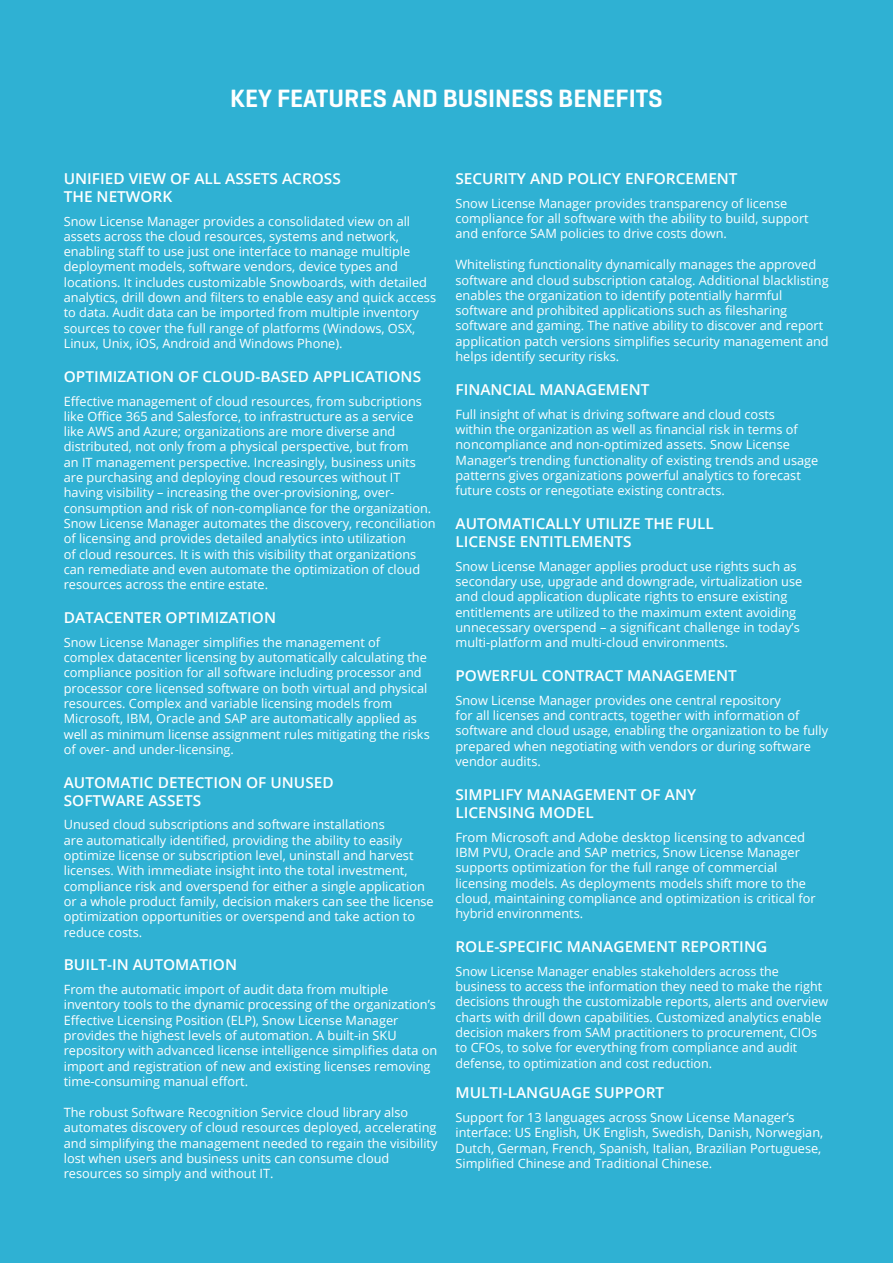
<style>
.page{position:relative;width:893px;height:1263px;background:#2fb1d3}
.page>*{position:absolute;margin:0;border:0;box-sizing:border-box;transform-origin:0 0}
.t1{font:600 25.5px "Geogrotesque";color:#fff}
.Body{font:600 15px/18px "Open Sans";color:#fff}
.Body-2{font:12.75px/15.3px "Open Sans";color:#fff}
</style>
<div class="page">
<p class="t1" style="left:230px;top:83px;width:434px">KEY FEATURES AND BUSINESS BENEFITS</p>
<p class="Body" style="left:64px;top:169px;width:279px">UNIFIED VIEW OF ALL ASSETS ACROSS<br>THE NETWORK</p>
<p class="Body-2" style="left:64px;top:213px;width:374px">Snow License Manager provides a consolidated view on all assets across the cloud resources, systems and network, enabling staff to use just one interface to manage multiple deployment models, software vendors, device types and locations. It includes customizable Snowboards, with detailed analytics, drill down and filters to enable easy and quick access to data. Audit data can be imported from multiple inventory sources to cover the full range of platforms (Windows, OSX, Linux, Unix, iOS, Android and Windows Phone).</p>
<p class="Body" style="left:64px;top:367px;width:359px">OPTIMIZATION OF CLOUD-BASED APPLICATIONS</p>
<p class="Body-2" style="left:64px;top:393px;width:373px">Effective management of cloud resources, from subcriptions like Office 365 and Salesforce, to infrastructure as a service like AWS and Azure; organizations are more diverse and distributed, not only from a physical perspective, but from<br>an IT management perspective. Increasingly, business units are purchasing and deploying cloud resources without IT having visibility – increasing the over-provisioning, over&shy;consumption and risk of non-compliance for the organization.<br>Snow License Manager automates the discovery, reconciliation of licensing and provides detailed analytics into utilization<br>of cloud resources. It is with this visibility that organizations can remediate and even automate the optimization of cloud resources across the entire estate.</p>
<p class="Body" style="left:64px;top:608px;width:214px">DATACENTER OPTIMIZATION</p>
<p class="Body-2" style="left:64px;top:634px;width:367px">Snow License Manager simplifies the management of complex datacenter licensing by automatically calculating the compliance position for all software including processor and processor core licensed software on both virtual and physical resources. Complex and variable licensing models from Microsoft, IBM, Oracle and SAP are automatically applied as well as minimum license assignment rules mitigating the risks of over- and under-licensing.</p>
<p class="Body" style="left:64px;top:773px;width:271px">AUTOMATIC DETECTION OF UNUSED<br>SOFTWARE ASSETS</p>
<p class="Body-2" style="left:64px;top:817px;width:371px">Unused cloud subscriptions and software installations<br>are automatically identified, providing the ability to easily optimize license or subscription level, uninstall and harvest licenses. With immediate insight into the total investment, compliance risk and overspend for either a single application or a whole product family, decision makers can see the license optimization opportunities or overspend and take action to reduce costs.</p>
<p class="Body" style="left:64px;top:955px;width:175px">BUILT-IN AUTOMATION</p>
<p class="Body-2" style="left:64px;top:981px;width:375px">From the automatic import of audit data from multiple inventory tools to the dynamic processing of the organization’s Effective Licensing Position (ELP), Snow License Manager provides the highest levels of automation. A built-in SKU repository with advanced license intelligence simplifies data on import and registration of new and existing licenses removing time-consuming manual effort.</p>
<p class="Body-2" style="left:64px;top:1104px;width:375px">The robust Software Recognition Service cloud library also automates discovery of cloud resources deployed, accelerating and simplifying the management needed to regain the visibility lost when users and business units can consume cloud resources so simply and without IT.</p>
<p class="Body" style="left:455px;top:169px;width:284px">SECURITY AND POLICY ENFORCEMENT</p>
<p class="Body-2" style="left:455px;top:195px;width:355px">Snow License Manager provides transparency of license compliance for all software with the ability to build, support and enforce SAM policies to drive costs down.</p>
<p class="Body-2" style="left:455px;top:257px;width:375px">Whitelisting functionality dynamically manages the approved software and cloud subscription catalog. Additional blacklisting enables the organization to identify potentially harmful software and prohibited applications such as filesharing software and gaming. The native ability to discover and report application patch versions simplifies security management and helps identify security risks.</p>
<p class="Body" style="left:455px;top:380px;width:195px">FINANCIAL MANAGEMENT</p>
<p class="Body-2" style="left:455px;top:406px;width:364px">Full insight of what is driving software and cloud costs<br>within the organization as well as financial risk in terms of noncompliance and non-optimized assets. Snow License Manager’s trending functionality of existing trends and usage patterns gives organizations powerful analytics to forecast future costs or renegotiate existing contracts.</p>
<p class="Body" style="left:455px;top:514px;width:260px">AUTOMATICALLY UTILIZE THE FULL<br>LICENSE ENTITLEMENTS</p>
<p class="Body-2" style="left:455px;top:558px;width:348px">Snow License Manager applies product use rights such as secondary use, upgrade and downgrade, virtualization use and cloud application duplicate rights to ensure existing entitlements are utilized to the maximum extent avoiding unnecessary overspend – a significant challenge in today’s multi-platform and multi-cloud environments.</p>
<p class="Body" style="left:455px;top:666px;width:283px">POWERFUL CONTRACT MANAGEMENT</p>
<p class="Body-2" style="left:455px;top:692px;width:374px">Snow License Manager provides one central repository<br>for all licenses and contracts, together with information of software and cloud usage, enabling the organization to be fully prepared when negotiating with vendors or during software vendor audits.</p>
<p class="Body" style="left:455px;top:785px;width:242px">SIMPLIFY MANAGEMENT OF ANY<br>LICENSING MODEL</p>
<p class="Body-2" style="left:455px;top:829px;width:362px">From Microsoft and Adobe desktop licensing to advanced IBM PVU, Oracle and SAP metrics, Snow License Manager supports optimization for the full range of commercial licensing models. As deployments models shift more to the cloud, maintaining compliance and optimization is critical for hybrid environments.</p>
<p class="Body" style="left:455px;top:937px;width:313px">ROLE-SPECIFIC MANAGEMENT REPORTING</p>
<p class="Body-2" style="left:455px;top:963px;width:374px">Snow License Manager enables stakeholders across the business to access the information they need to make the right decisions through the customizable reports, alerts and overview charts with drill down capabilities. Customized analytics enable decision makers from SAM practitioners to procurement, CIOs to CFOs, to solve for everything from compliance and audit defense, to optimization and cost reduction.</p>
<p class="Body" style="left:455px;top:1083px;width:210px">MULTI-LANGUAGE SUPPORT</p>
<p class="Body-2" style="left:455px;top:1109px;width:369px">Support for 13 languages across Snow License Manager’s interface: US English, UK English, Swedish, Danish, Norwegian, Dutch, German, French, Spanish, Italian, Brazilian Portuguese, Simplified Chinese and Traditional Chinese.</p>
</div>
